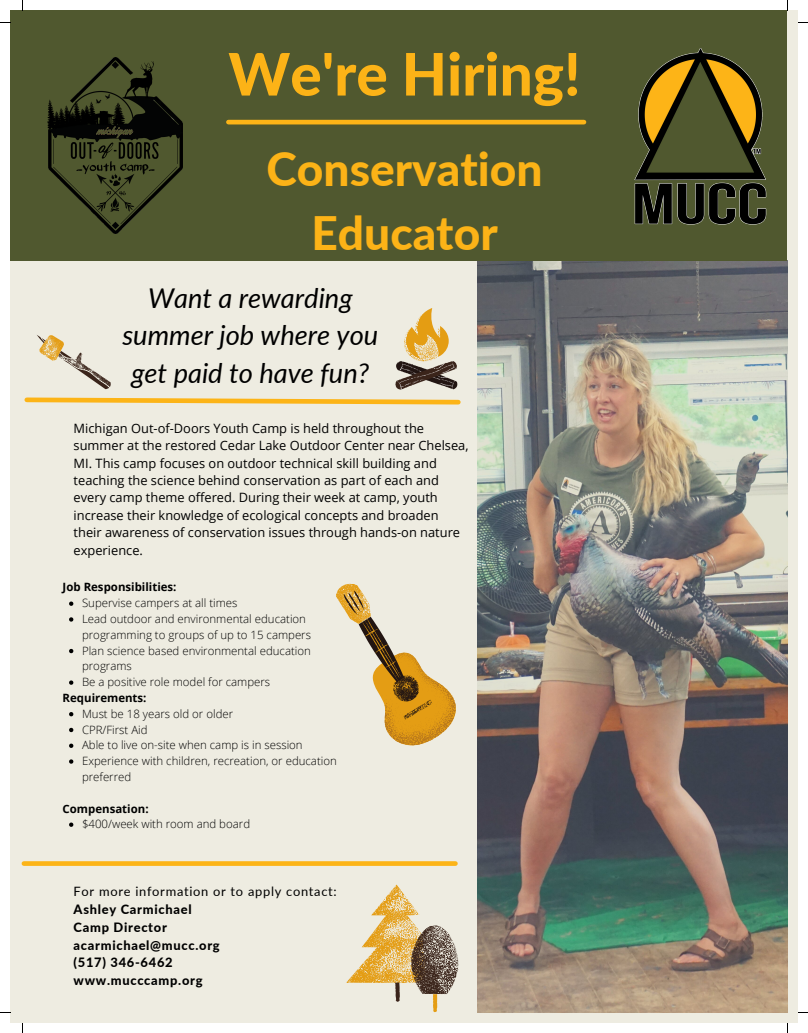
<style>
.page{position:relative;width:808px;height:1033px;background:#fff}
.page>*{position:absolute;margin:0;border:0;box-sizing:border-box;transform-origin:0 0}
.t1{font:800 58.62px "Lato";color:#fcb317}
.t2{font:800 46.12px/63.8px "Lato";color:#fcb317;text-align:center}
.t3{font:italic 27.25px/37.5px "Lato";color:#000;text-align:center}
.t4{font:12.88px/17.4px "Open Sans";color:#000}
.t5{font:800 12.88px "Lato";letter-spacing:.055em;color:#000}
.t6{font:12.88px "Lato";letter-spacing:.055em;color:#000}
.t7{font:300 11.38px/15.8px "Open Sans";color:#000}
.t8{font:700 11.38px "Open Sans";color:#000}
</style>
<div class="page">
<div style="left:10px;top:10px;width:788px;height:1013px;background:#eeece1"></div>
<img style="left:477px;top:261px;width:310px;height:751px">
<div style="left:10px;top:10px;width:777px;height:251px;background:#50582f"></div>
<img style="left:48px;top:58px;width:135px;height:176px">
<div style="left:24px;top:861px;width:431px;height:5px;background:#fcb417"></div>
<img style="left:634px;top:49px;width:133px;height:176px">
<svg style="left:24px;top:397px;width:437px;height:8px"></svg>
<svg style="left:346px;top:884px;width:112px;height:128px"></svg>
<hr style="left:228px;top:120px;width:356px;height:4px;background:#fcb417">
<svg style="left:395px;top:308px;width:62px;height:81px"></svg>
<svg style="left:37px;top:335px;width:74px;height:54px"></svg>
<svg style="left:336px;top:580px;width:152px;height:179px"></svg>
<svg style="left:69px;top:601px;width:4px;height:5px"></svg>
<svg style="left:69px;top:617px;width:4px;height:4px"></svg>
<svg style="left:69px;top:649px;width:4px;height:4px"></svg>
<svg style="left:69px;top:680px;width:4px;height:4px"></svg>
<svg style="left:69px;top:712px;width:4px;height:4px"></svg>
<svg style="left:69px;top:727px;width:4px;height:5px"></svg>
<svg style="left:69px;top:743px;width:4px;height:5px"></svg>
<svg style="left:69px;top:759px;width:4px;height:4px"></svg>
<svg style="left:69px;top:822px;width:4px;height:4px"></svg>
<p class="t1" style="left:228px;top:38px;width:354px">We're Hiring!</p>
<p class="t2" style="left:266px;top:136px;width:277px">Conservation<br>Educator</p>
<p class="t3" style="left:122px;top:278px;width:257px">Want a rewarding summer job where you get paid to have fun?</p>
<p class="t4" style="left:74px;top:419px;width:396px">Michigan Out-of-Doors Youth Camp is held throughout the summer at the restored Cedar Lake Outdoor Center near Chelsea, MI. This camp focuses on outdoor technical skill building and teaching the science behind conservation as part of each and every camp theme offered. During their week at camp, youth increase their knowledge of ecological concepts and broaden their awareness of conservation issues through hands-on nature experience.</p>
<p class="t8" style="left:63px;top:579px;width:115px">Job Responsibilities:</p>
<p class="t7" style="left:82px;top:595px;width:157px">Supervise campers at all times</p>
<p class="t7" style="left:82px;top:610px;width:230px">Lead outdoor and environmental education programming to groups of up to 15 campers</p>
<p class="t7" style="left:82px;top:642px;width:230px">Plan science based environmental education programs</p>
<p class="t7" style="left:82px;top:674px;width:190px">Be a positive role model for campers</p>
<p class="t7" style="left:82px;top:705px;width:153px">Must be 18 years old or older</p>
<p class="t7" style="left:82px;top:721px;width:67px">CPR/First Aid</p>
<p class="t7" style="left:82px;top:737px;width:222px">Able to live on-site when camp is in session</p>
<p class="t7" style="left:82px;top:753px;width:256px">Experience with children, recreation, or education preferred</p>
<p class="t7" style="left:82px;top:816px;width:169px">$400/week with room and board</p>
<p class="t8" style="left:63px;top:690px;width:85px">Requirements:</p>
<p class="t8" style="left:63px;top:800px;width:87px">Compensation:</p>
<p class="t6" style="left:74px;top:883px;width:265px">For more information or to apply contact:</p>
<p class="t5" style="left:74px;top:901px;width:119px">Ashley Carmichael</p>
<p class="t5" style="left:74px;top:919px;width:95px">Camp Director</p>
<p class="t5" style="left:74px;top:936px;width:148px">acarmichael@mucc.org</p>
<p class="t5" style="left:74px;top:954px;width:100px">(517) 346-6462</p>
<p class="t5" style="left:74px;top:972px;width:130px">www.mucccamp.org</p>
</div>
